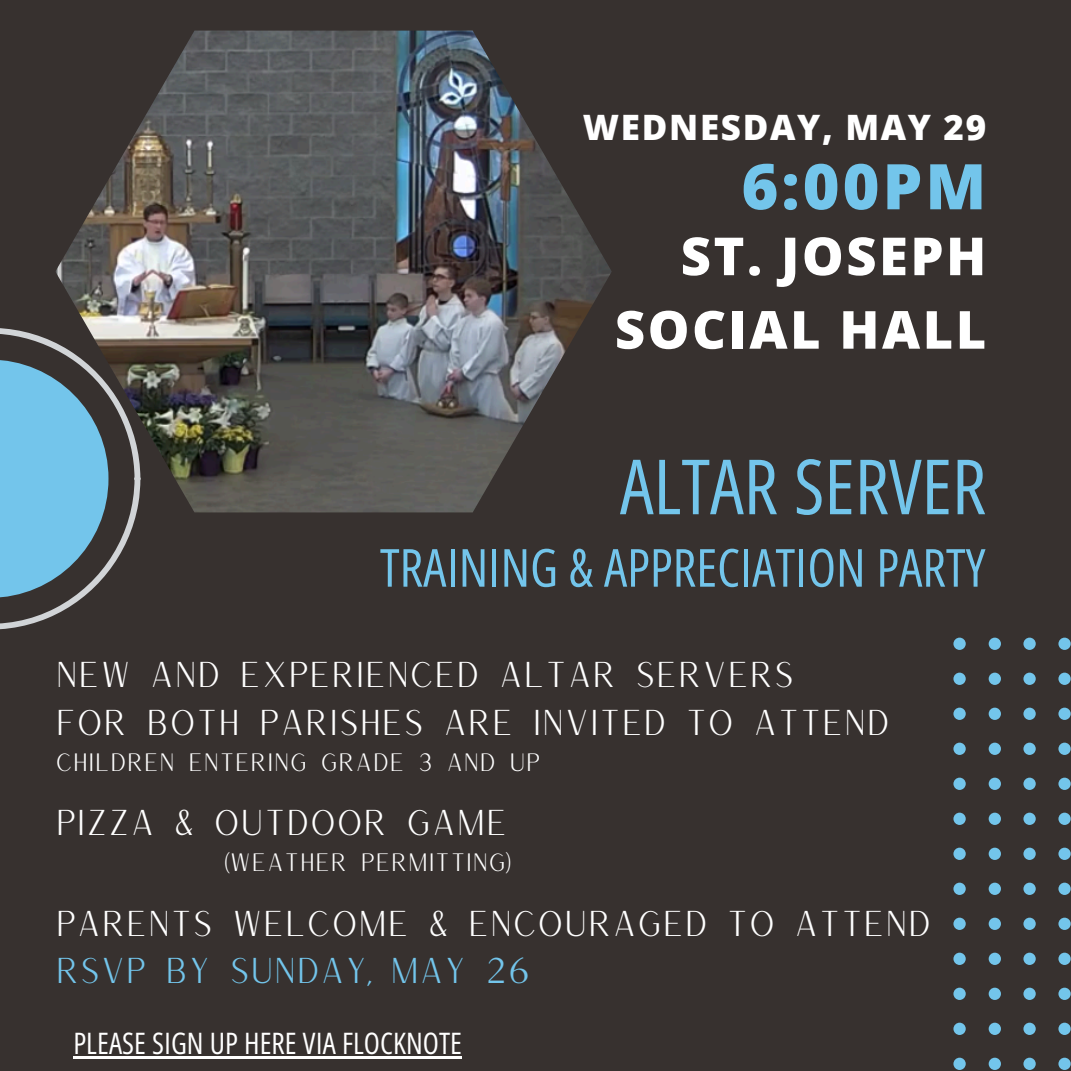
<style>
.page{position:relative;width:1071px;height:1071px;background:#37312f}
.page>*{position:absolute;margin:0;border:0;box-sizing:border-box;transform-origin:0 0}
.t1{font:76.3px "Open Sans Hebrew Condensed";color:#73c5eb}
.t2{font:800 63px "Open Sans";color:#73c5eb}
.t3{font:52.5px "Open Sans Hebrew Condensed";color:#73c5eb}
.t4{font:800 52.5px/73.5px "Open Sans";letter-spacing:.05em;color:#fff;text-align:right}
.t5{font:35px/47.8px "Versailles";color:#fff}
.t6{font:800 35px "Open Sans";letter-spacing:.05em;color:#fff}
.t7{font:29.75px "Open Sans Hebrew Condensed";color:#fff}
.t8{font:24.5px "Versailles";color:#fff}
.s1{color:#73c5eb}
</style>
<div class="page">
<div style="left:1058px;top:638px;width:13px;height:12px;background:#73c5eb;border-radius:50%"></div>
<div style="left:1058px;top:673px;width:13px;height:12px;background:#73c5eb;border-radius:50%"></div>
<div style="left:1058px;top:708px;width:13px;height:12px;background:#73c5eb;border-radius:50%"></div>
<div style="left:1058px;top:743px;width:13px;height:12px;background:#73c5eb;border-radius:50%"></div>
<div style="left:1058px;top:778px;width:13px;height:12px;background:#73c5eb;border-radius:50%"></div>
<div style="left:1058px;top:813px;width:13px;height:12px;background:#73c5eb;border-radius:50%"></div>
<div style="left:1058px;top:848px;width:13px;height:12px;background:#73c5eb;border-radius:50%"></div>
<div style="left:1023px;top:638px;width:13px;height:12px;background:#73c5eb;border-radius:50%"></div>
<div style="left:1023px;top:673px;width:13px;height:12px;background:#73c5eb;border-radius:50%"></div>
<div style="left:1023px;top:708px;width:13px;height:12px;background:#73c5eb;border-radius:50%"></div>
<div style="left:1023px;top:743px;width:13px;height:12px;background:#73c5eb;border-radius:50%"></div>
<div style="left:1023px;top:778px;width:13px;height:12px;background:#73c5eb;border-radius:50%"></div>
<div style="left:1023px;top:813px;width:13px;height:12px;background:#73c5eb;border-radius:50%"></div>
<div style="left:1023px;top:848px;width:13px;height:12px;background:#73c5eb;border-radius:50%"></div>
<div style="left:989px;top:638px;width:12px;height:12px;background:#73c5eb;border-radius:50%"></div>
<div style="left:989px;top:673px;width:12px;height:12px;background:#73c5eb;border-radius:50%"></div>
<div style="left:989px;top:708px;width:12px;height:12px;background:#73c5eb;border-radius:50%"></div>
<div style="left:989px;top:743px;width:12px;height:12px;background:#73c5eb;border-radius:50%"></div>
<div style="left:989px;top:778px;width:12px;height:12px;background:#73c5eb;border-radius:50%"></div>
<div style="left:989px;top:813px;width:12px;height:12px;background:#73c5eb;border-radius:50%"></div>
<div style="left:989px;top:848px;width:12px;height:12px;background:#73c5eb;border-radius:50%"></div>
<div style="left:954px;top:638px;width:12px;height:12px;background:#73c5eb;border-radius:50%"></div>
<div style="left:954px;top:673px;width:12px;height:12px;background:#73c5eb;border-radius:50%"></div>
<div style="left:954px;top:708px;width:12px;height:12px;background:#73c5eb;border-radius:50%"></div>
<div style="left:954px;top:743px;width:12px;height:12px;background:#73c5eb;border-radius:50%"></div>
<div style="left:954px;top:778px;width:12px;height:12px;background:#73c5eb;border-radius:50%"></div>
<div style="left:954px;top:813px;width:12px;height:12px;background:#73c5eb;border-radius:50%"></div>
<div style="left:954px;top:848px;width:12px;height:12px;background:#73c5eb;border-radius:50%"></div>
<div style="left:1058px;top:883px;width:13px;height:12px;background:#73c5eb;border-radius:50%"></div>
<div style="left:1058px;top:918px;width:13px;height:12px;background:#73c5eb;border-radius:50%"></div>
<div style="left:1058px;top:953px;width:13px;height:12px;background:#73c5eb;border-radius:50%"></div>
<div style="left:1058px;top:988px;width:13px;height:12px;background:#73c5eb;border-radius:50%"></div>
<div style="left:1058px;top:1023px;width:13px;height:12px;background:#73c5eb;border-radius:50%"></div>
<div style="left:1058px;top:1058px;width:13px;height:12px;background:#73c5eb;border-radius:50%"></div>
<div style="left:1023px;top:883px;width:13px;height:12px;background:#73c5eb;border-radius:50%"></div>
<div style="left:1023px;top:918px;width:13px;height:12px;background:#73c5eb;border-radius:50%"></div>
<div style="left:1023px;top:953px;width:13px;height:12px;background:#73c5eb;border-radius:50%"></div>
<div style="left:1023px;top:988px;width:13px;height:12px;background:#73c5eb;border-radius:50%"></div>
<div style="left:1023px;top:1023px;width:13px;height:12px;background:#73c5eb;border-radius:50%"></div>
<div style="left:1023px;top:1058px;width:13px;height:12px;background:#73c5eb;border-radius:50%"></div>
<div style="left:989px;top:883px;width:12px;height:12px;background:#73c5eb;border-radius:50%"></div>
<div style="left:989px;top:918px;width:12px;height:12px;background:#73c5eb;border-radius:50%"></div>
<div style="left:989px;top:953px;width:12px;height:12px;background:#73c5eb;border-radius:50%"></div>
<div style="left:989px;top:988px;width:12px;height:12px;background:#73c5eb;border-radius:50%"></div>
<div style="left:989px;top:1023px;width:12px;height:12px;background:#73c5eb;border-radius:50%"></div>
<div style="left:989px;top:1058px;width:12px;height:12px;background:#73c5eb;border-radius:50%"></div>
<div style="left:954px;top:883px;width:12px;height:12px;background:#73c5eb;border-radius:50%"></div>
<div style="left:954px;top:918px;width:12px;height:12px;background:#73c5eb;border-radius:50%"></div>
<div style="left:954px;top:953px;width:12px;height:12px;background:#73c5eb;border-radius:50%"></div>
<div style="left:954px;top:988px;width:12px;height:12px;background:#73c5eb;border-radius:50%"></div>
<div style="left:954px;top:1023px;width:12px;height:12px;background:#73c5eb;border-radius:50%"></div>
<div style="left:954px;top:1058px;width:12px;height:12px;background:#73c5eb;border-radius:50%"></div>
<img style="left:55px;top:31px;width:557px;height:481px">
<svg style="left:0;top:328px;width:140px;height:302px"></svg>
<hr style="left:73px;top:1056px;width:389px;height:3px;background:#fff">
<p class="t6" style="left:583px;top:103px;width:405px">WEDNESDAY, MAY 29</p>
<h6 class="t2" style="left:742px;top:142px;width:246px">6:00PM</h6>
<h4 class="t4" style="left:615px;top:218px;width:373px">ST. JOSEPH<br>SOCIAL HALL</h4>
<h1 class="t1" style="left:620px;top:442px;width:368px">ALTAR SERVER</h1>
<p class="t3" style="left:380px;top:537px;width:607px">TRAINING &amp; APPRECIATION PARTY</p>
<p class="t5" style="left:55px;top:649px;width:836px">NEW AND EXPERIENCED ALTAR SERVERS<br>FOR BOTH PARISHES ARE INVITED TO ATTEND</p>
<p class="t8" style="left:55px;top:747px;width:487px">CHILDREN ENTERING GRADE 3 AND UP</p>
<h5 class="t5" style="left:55px;top:797px;width:454px">PIZZA &amp; OUTDOOR GAME</h5>
<h2 class="t8" style="left:224px;top:847px;width:289px">(WEATHER PERMITTING)</h2>
<h3 class="t5" style="left:55px;top:898px;width:878px">PARENTS WELCOME &amp; ENCOURAGED TO ATTEND<br><span class="s1">RSVP BY SUNDAY, MAY 26</span></h3>
<p class="t7" style="left:73px;top:1026px;width:390px">PLEASE SIGN UP HERE VIA FLOCKNOTE</p>
</div>
